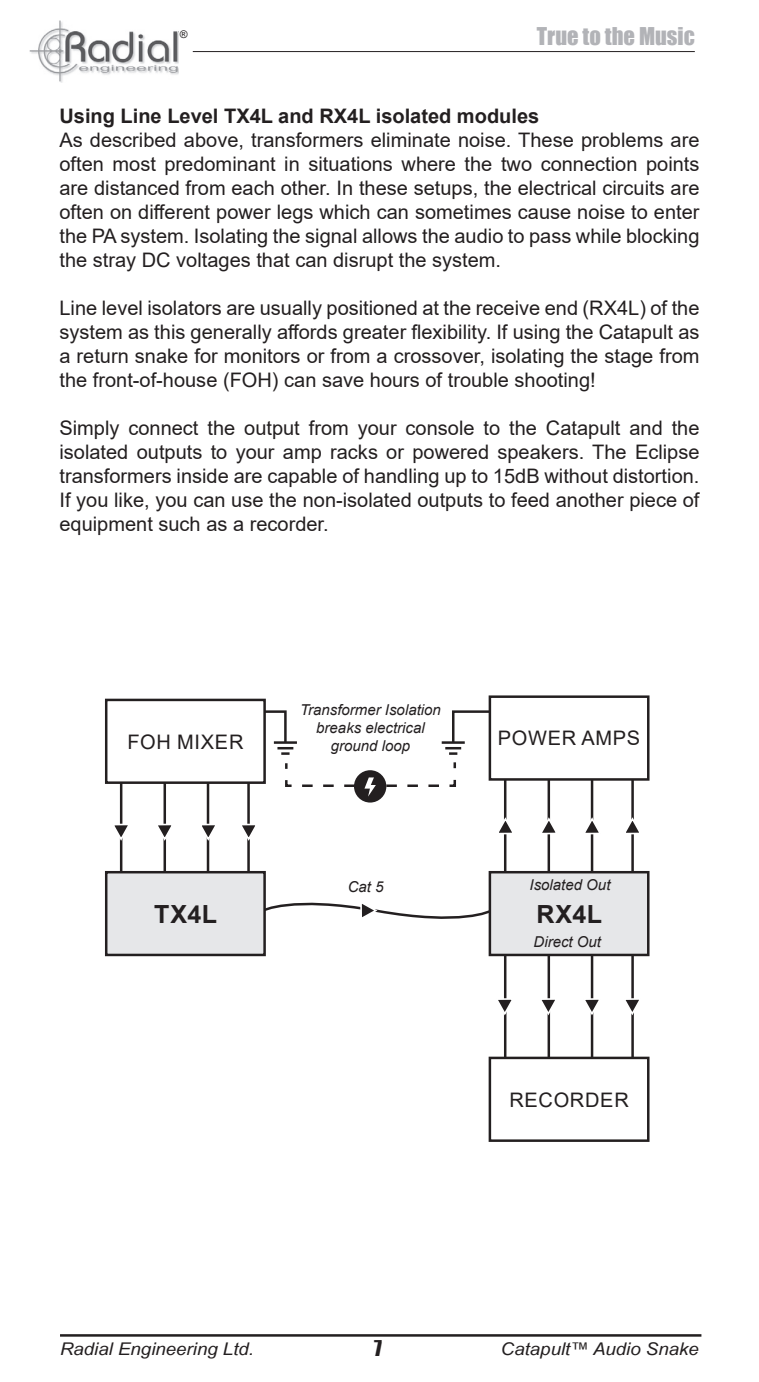
<style>
.page{position:relative;width:759px;height:1382px;background:#fff}
.page>*{position:absolute;margin:0;border:0;box-sizing:border-box;transform-origin:0 0}
.Header_1{font:700 25px "Arial";letter-spacing:.02em;color:#231f20}
.t1{font:22.5px "Impact";color:#b2b3b7}
.Header_1-2{font:20px/24px "Arial";color:#231f20;text-align:justify}
.Header_2{font:700 20px "Arial";color:#231f20}
.Header_1-3{font:20px "Arial";letter-spacing:.035em;color:#231f20}
.t2{font:20px "Impact";color:#231f20}
.t3{font:italic 17.5px "Arial Narrow";color:#231f20;scale:1.3 1}
.t4{font:italic 15px/18px "Arial";color:#231f20;text-align:center}
.t5{font:italic 10.5px "Arial";color:#231f20}
</style>
<div class="page">
<hr style="left:60px;top:1334px;width:641px;height:3px;background:#231f20">
<img style="left:29px;top:21px;width:149px;height:61px">
<hr style="left:193px;top:51px;width:501px;height:1px;background:#231f20">
<hr style="left:503px;top:751px;width:3px;height:333px;background:#231f20">
<hr style="left:547px;top:751px;width:3px;height:333px;background:#231f20">
<hr style="left:590px;top:751px;width:3px;height:333px;background:#231f20">
<hr style="left:631px;top:751px;width:2px;height:333px;background:#231f20">
<div style="left:489px;top:872px;width:159px;height:83px;background:#e6e7e9"></div>
<div style="left:488px;top:871px;width:161px;height:85px;border:2px solid #231f20"></div>
<div style="left:489px;top:697px;width:159px;height:82px;background:#fff"></div>
<div style="left:488px;top:695px;width:161px;height:86px;border:2px solid #231f20"></div>
<div style="left:489px;top:1058px;width:159px;height:83px;background:#fff"></div>
<div style="left:488px;top:1057px;width:161px;height:85px;border:2px solid #231f20"></div>
<hr style="left:120px;top:776px;width:2px;height:110px;background:#231f20">
<hr style="left:163px;top:776px;width:3px;height:110px;background:#231f20">
<hr style="left:207px;top:776px;width:2px;height:110px;background:#231f20">
<hr style="left:247px;top:776px;width:3px;height:110px;background:#231f20">
<div style="left:106px;top:872px;width:158px;height:83px;background:#e6e7e9"></div>
<div style="left:105px;top:871px;width:161px;height:85px;border:2px solid #231f20"></div>
<div style="left:106px;top:700px;width:158px;height:83px;background:#fff"></div>
<div style="left:105px;top:699px;width:161px;height:85px;border:2px solid #231f20"></div>
<svg style="left:114px;top:822px;width:14px;height:20px"></svg>
<svg style="left:498px;top:997px;width:14px;height:20px"></svg>
<svg style="left:626px;top:816px;width:13px;height:20px"></svg>
<svg style="left:158px;top:822px;width:14px;height:20px"></svg>
<svg style="left:541px;top:997px;width:14px;height:20px"></svg>
<svg style="left:585px;top:816px;width:14px;height:20px"></svg>
<svg style="left:202px;top:822px;width:13px;height:20px"></svg>
<svg style="left:585px;top:997px;width:14px;height:20px"></svg>
<svg style="left:542px;top:816px;width:14px;height:20px"></svg>
<svg style="left:242px;top:822px;width:13px;height:20px"></svg>
<svg style="left:263px;top:895px;width:229px;height:34px"></svg>
<svg style="left:625px;top:997px;width:14px;height:20px"></svg>
<svg style="left:499px;top:816px;width:13px;height:20px"></svg>
<svg style="left:245px;top:709px;width:248px;height:94px"></svg>
<p class="t5" style="left:179px;top:27px;width:9px">®</p>
<p class="t1" style="left:536px;top:19px;width:159px">True to the Music</p>
<p class="Header_2" style="left:59px;top:101px;width:481px">Using Line Level TX4L and RX4L isolated modules</p>
<p class="Header_1-2" style="left:59px;top:127px;width:641px">As described above, transformers eliminate noise. These problems are often most predominant in situations where the two connection points are distanced from each other. In these setups, the electrical circuits are often on different power legs which can sometimes cause noise to enter the PA system. Isolating the signal allows the audio to pass while blocking the stray DC voltages that can disrupt the system.</p>
<p class="Header_1-2" style="left:59px;top:295px;width:641px">Line level isolators are usually positioned at the receive end (RX4L) of the system as this generally affords greater flexibility. If using the Catapult as a return snake for monitors or from a crossover, isolating the stage from the front-of-house (FOH) can save hours of trouble shooting!</p>
<p class="Header_1-2" style="left:59px;top:415px;width:641px">Simply connect the output from your console to the Catapult and the isolated outputs to your amp racks or powered speakers. The Eclipse transformers inside are capable of handling up to 15dB without distortion.<br>If you like, you can use the non-isolated outputs to feed another piece of equipment such as a recorder.</p>
<p class="Header_1-3" style="left:127px;top:728px;width:118px">FOH MIXER</p>
<p class="Header_1" style="left:154px;top:896px;width:64px">TX4L</p>
<p class="t4" style="left:300px;top:701px;width:142px">Transformer Isolation breaks electrical ground loop</p>
<p class="t4" style="left:347px;top:878px;width:37px">Cat 5</p>
<p class="Header_1-3" style="left:497px;top:724px;width:144px">POWER AMPS</p>
<p class="t4" style="left:529px;top:876px;width:82px">Isolated Out</p>
<p class="Header_1" style="left:536px;top:896px;width:67px">RX4L</p>
<p class="t4" style="left:533px;top:933px;width:69px">Direct Out</p>
<p class="Header_1-3" style="left:509px;top:1086px;width:121px">RECORDER</p>
<p class="t2" style="left:374px;top:1333px;width:9px">7</p>
<p class="t3" style="left:60px;top:1336px;width:151px">Radial Engineering Ltd.</p>
<p class="t3" style="left:500px;top:1337px;width:154px">Catapult™ Audio Snake</p>
</div>
